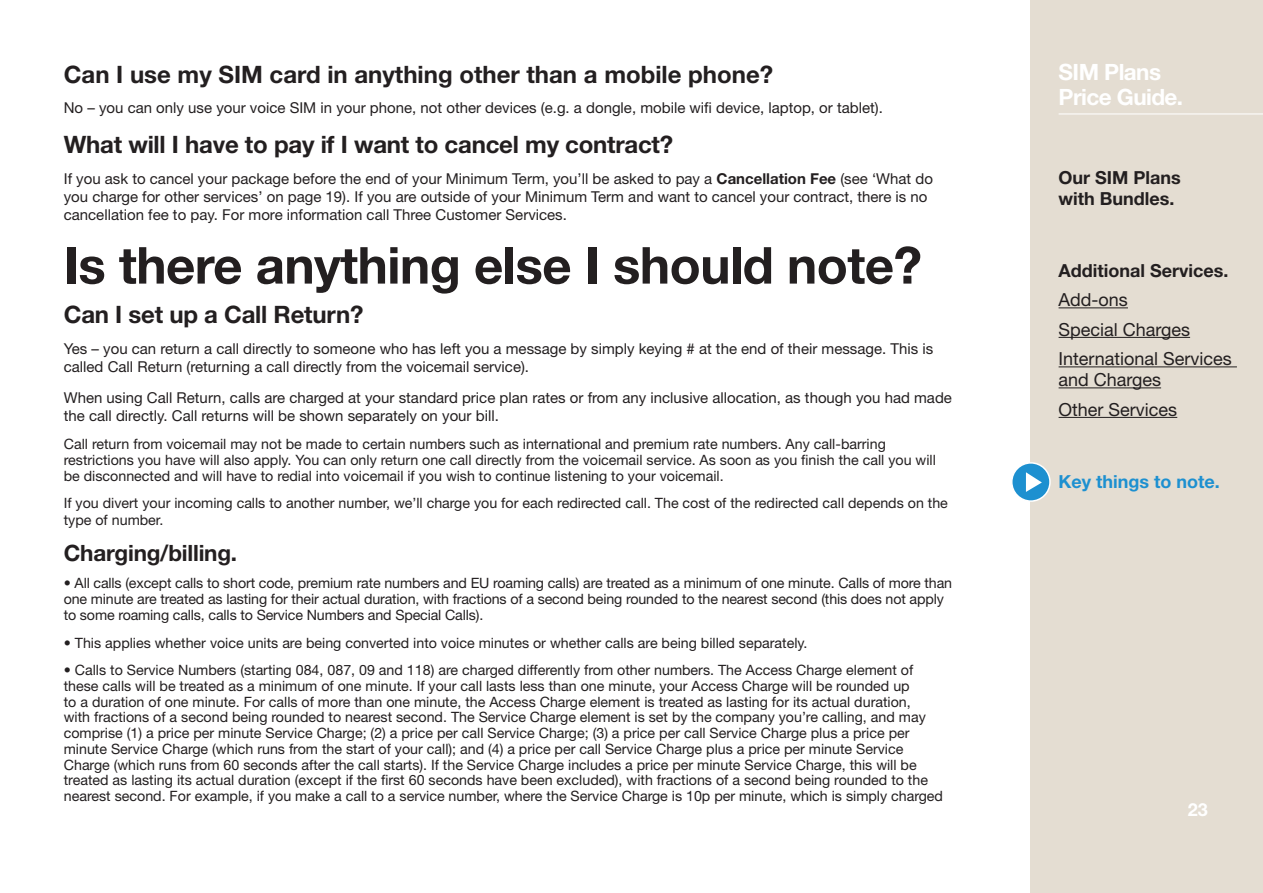
<style>
.page{position:relative;width:1263px;height:893px;background:#fff}
.page>*{position:absolute;margin:0;border:0;box-sizing:border-box;transform-origin:0 0}
.t1{font:51px "Helvetica Neue LT Bold 1";letter-spacing:-.01em;color:#231f20}
.t2{font:24px "Helvetica Neue LT Bold 1";letter-spacing:-.01em;color:#231f20}
.t3{font:22.5px/25.5px "Helvetica Neue LT Bold 1";letter-spacing:-.025em;color:#fff}
.t4{font:22.5px "Helvetica Neue LT Bold 1";letter-spacing:-.01em;color:#231f20}
.t5{font:18px/29.5px "Helvetica Neue LT Roman 2";color:#231f20}
.t6{font:18px/21px "Helvetica Neue LT Bold 1";color:#231f20}
.t7{font:18px "Helvetica Neue LT Bold 1";color:#1d90d0}
.t8{font:18px "Helvetica Neue LT Bold 1";color:#fff}
.t9{font:15px/18px "Helvetica Neue LT Roman 2";color:#231f20}
.t10{font:14.25px/15.8px "Helvetica Neue LT Roman 2";color:#231f20}
.s1{font-family:"Helvetica Neue LT Bold 1"}
</style>
<div class="page">
<div style="left:1031px;top:0;width:232px;height:893px;background:#e4ddd2"></div>
<hr style="left:1058px;top:307px;width:70px;height:1px;background:#231f20">
<hr style="left:1058px;top:337px;width:132px;height:1px;background:#231f20">
<hr style="left:1058px;top:366px;width:179px;height:1px;background:#231f20">
<hr style="left:1058px;top:387px;width:103px;height:1px;background:#231f20">
<hr style="left:1058px;top:417px;width:119px;height:1px;background:#231f20">
<div style="left:1012px;top:463px;width:38px;height:38px;background:#1d90d0;border-radius:50%"></div>
<div style="left:1011px;top:462px;width:40px;height:40px;border:2px solid #fff;border-radius:50%"></div>
<svg style="left:1026px;top:472px;width:16px;height:20px"></svg>
<hr style="left:1058px;top:113px;width:205px;height:1px;background:#fff">
<h2 class="t2" style="left:64px;top:59px;width:711px">Can I use my SIM card in anything other than a mobile phone?</h2>
<p class="t9" style="left:64px;top:99px;width:821px">No – you can only use your voice SIM in your phone, not other devices (e.g. a dongle, mobile wifi device, laptop, or tablet).</p>
<h2 class="t2" style="left:64px;top:130px;width:611px">What will I have to pay if I want to cancel my contract?</h2>
<p class="t9" style="left:64px;top:169px;width:871px">If you ask to cancel your package before the end of your Minimum Term, you’ll be asked to pay a <span class="s1">Cancellation Fee</span> (see ‘What do you charge for other services’ on page 19). If you are outside of your Minimum Term and want to cancel your contract, there is no cancellation fee to pay. For more information call Three Customer Services.</p>
<h1 class="t1" style="left:64px;top:234px;width:860px">Is there anything else I should note?</h1>
<h2 class="t2" style="left:64px;top:300px;width:301px">Can I set up a Call Return?</h2>
<p class="t9" style="left:64px;top:340px;width:871px">Yes – you can return a call directly to someone who has left you a message by simply keying # at the end of their message. This is called Call Return (returning a call directly from the voicemail service).</p>
<p class="t9" style="left:64px;top:388px;width:890px">When using Call Return, calls are charged at your standard price plan rates or from any inclusive allocation, as though you had made the call directly. Call returns will be shown separately on your bill.</p>
<p class="t10" style="left:64px;top:436px;width:873px">Call return from voicemail may not be made to certain numbers such as international and premium rate numbers. Any call-barring restrictions you have will also apply. You can only return one call directly from the voicemail service. As soon as you finish the call you will be disconnected and will have to redial into voicemail if you wish to continue listening to your voicemail.</p>
<p class="t10" style="left:64px;top:495px;width:886px;line-height:16.6px">If you divert your incoming calls to another number, we’ll charge you for each redirected call. The cost of the redirected call depends on the type of number.</p>
<h3 class="t4" style="left:64px;top:539px;width:175px">Charging/billing.</h3>
<p class="t10" style="left:64px;top:575px;width:890px">• All calls (except calls to short code, premium rate numbers and EU roaming calls) are treated as a minimum of one minute. Calls of more than one minute are treated as lasting for their actual duration, with fractions of a second being rounded to the nearest second (this does not apply to some roaming calls, calls to Service Numbers and Special Calls).</p>
<p class="t10" style="left:64px;top:634px;width:745px">• This applies whether voice units are being converted into voice minutes or whether calls are being billed separately.</p>
<p class="t10" style="left:64px;top:662px;width:881px">• Calls to Service Numbers (starting 084, 087, 09 and 118) are charged differently from other numbers. The Access Charge element of these calls will be treated as a minimum of one minute. If your call lasts less than one minute, your Access Charge will be rounded up<br>to a duration of one minute. For calls of more than one minute, the Access Charge element is treated as lasting for its actual duration,<br>with fractions of a second being rounded to nearest second. The Service Charge element is set by the company you’re calling, and may comprise (1) a price per minute Service Charge; (2) a price per call Service Charge; (3) a price per call Service Charge plus a price per minute Service Charge (which runs from the start of your call); and (4) a price per call Service Charge plus a price per minute Service Charge (which runs from 60 seconds after the call starts). If the Service Charge includes a price per minute Service Charge, this will be treated as lasting its actual duration (except if the first 60 seconds have been excluded), with fractions of a second being rounded to the nearest second. For example, if you make a call to a service number, where the Service Charge is 10p per minute, which is simply charged</p>
<h3 class="t3" style="left:1058px;top:58px;width:126px">SIM Plans<br>Price Guide.</h3>
<p class="t6" style="left:1058px;top:166px;width:124px">Our SIM Plans with Bundles.</p>
<p class="t6" style="left:1058px;top:259px;width:171px">Additional Services.</p>
<p class="t5" style="left:1058px;top:285px;width:175px">Add-ons<br>Special Charges<br>International Services</p>
<p class="t5" style="left:1058px;top:365px;width:120px">and Charges<br>Other Services</p>
<p class="t7" style="left:1058px;top:470px;width:163px">Key things to note.</p>
<p class="t8" style="left:1188px;top:799px;width:22px">23</p>
</div>
